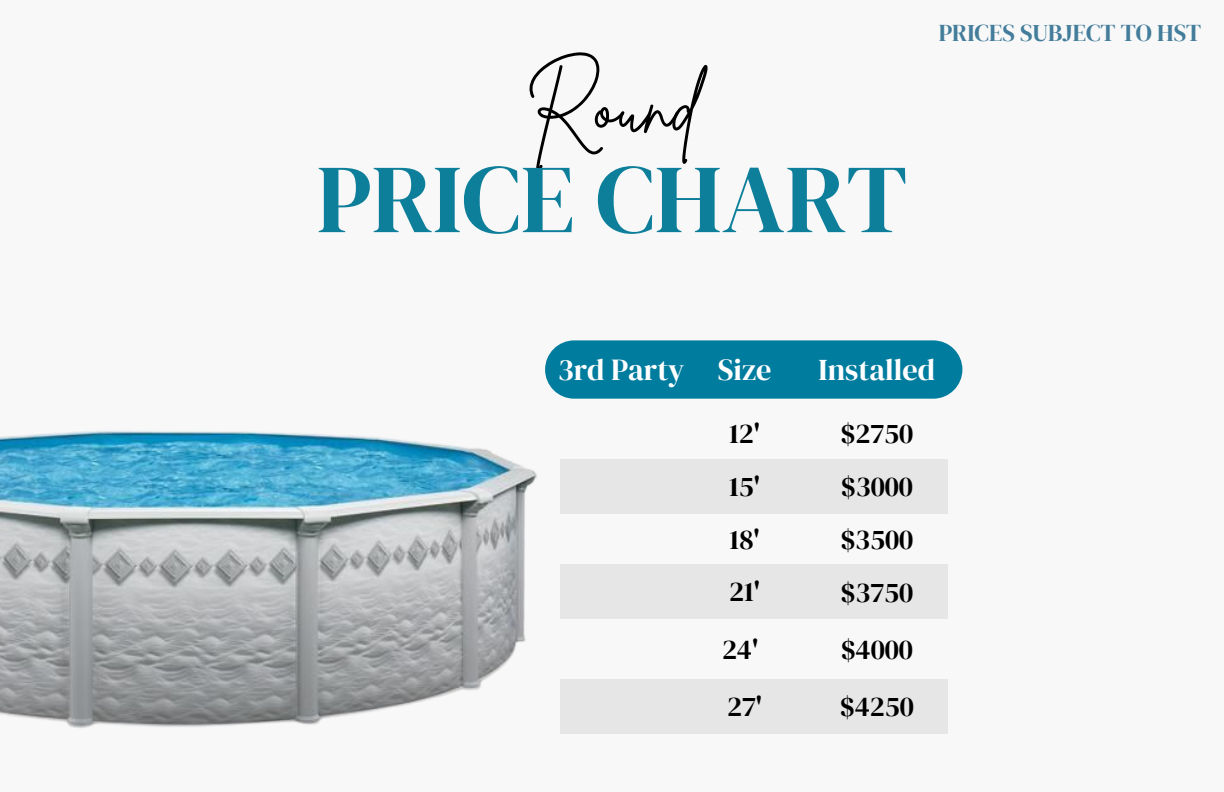
<style>
.page{position:relative;width:1224px;height:792px;background:#f8f8f8}
.page>*{position:absolute;margin:0;border:0;box-sizing:border-box;transform-origin:0 0}
.t1{font:97.4px "DM Serif Display";color:#0e7f9b}
.t2{font:76px "Brittany Signature";color:#000}
.t3{font:30.2px "DM Serif Display";color:#fff}
.t4{font:28.2px "DM Serif Display";color:#000}
.t5{font:24px "DM Serif Display";color:#437d9b}
</style>
<div class="page">
<div style="left:545px;top:340px;width:417px;height:59px;background:#007c9e;border-radius:29px"></div>
<div style="left:560px;top:459px;width:387px;height:54px;background:#e6e6e6"></div>
<div style="left:560px;top:565px;width:387px;height:54px;background:#e6e6e6"></div>
<div style="left:560px;top:679px;width:387px;height:54px;background:#e6e6e6"></div>
<img style="left:0;top:431px;width:537px;height:297px">
<h2 class="t2" style="left:526px;top:57px;width:174px">Round</h2>
<h1 class="t1" style="left:317px;top:131px;width:592px">PRICE CHART</h1>
<p class="t5" style="left:939px;top:16px;width:264px">PRICES SUBJECT TO HST</p>
<p class="t3" style="left:558px;top:349px;width:215px">3rd Party Size</p>
<p class="t3" style="left:819px;top:349px;width:118px">Installed</p>
<p class="t4" style="left:729px;top:414px;width:33px">12'</p>
<p class="t4" style="left:841px;top:414px;width:74px">$2750</p>
<p class="t4" style="left:729px;top:467px;width:33px">15'</p>
<p class="t4" style="left:841px;top:467px;width:74px">$3000</p>
<p class="t4" style="left:729px;top:519px;width:32px">18'</p>
<p class="t4" style="left:840px;top:519px;width:75px">$3500</p>
<p class="t4" style="left:729px;top:572px;width:33px">21'</p>
<p class="t4" style="left:841px;top:630px;width:74px">$4000</p>
<p class="t4" style="left:727px;top:686px;width:36px">27'</p>
<p class="t4" style="left:840px;top:686px;width:76px">$4250</p>
<p class="t4" style="left:841px;top:573px;width:74px">$3750</p>
<p class="t4" style="left:722px;top:630px;width:38px">24'</p>
</div>
